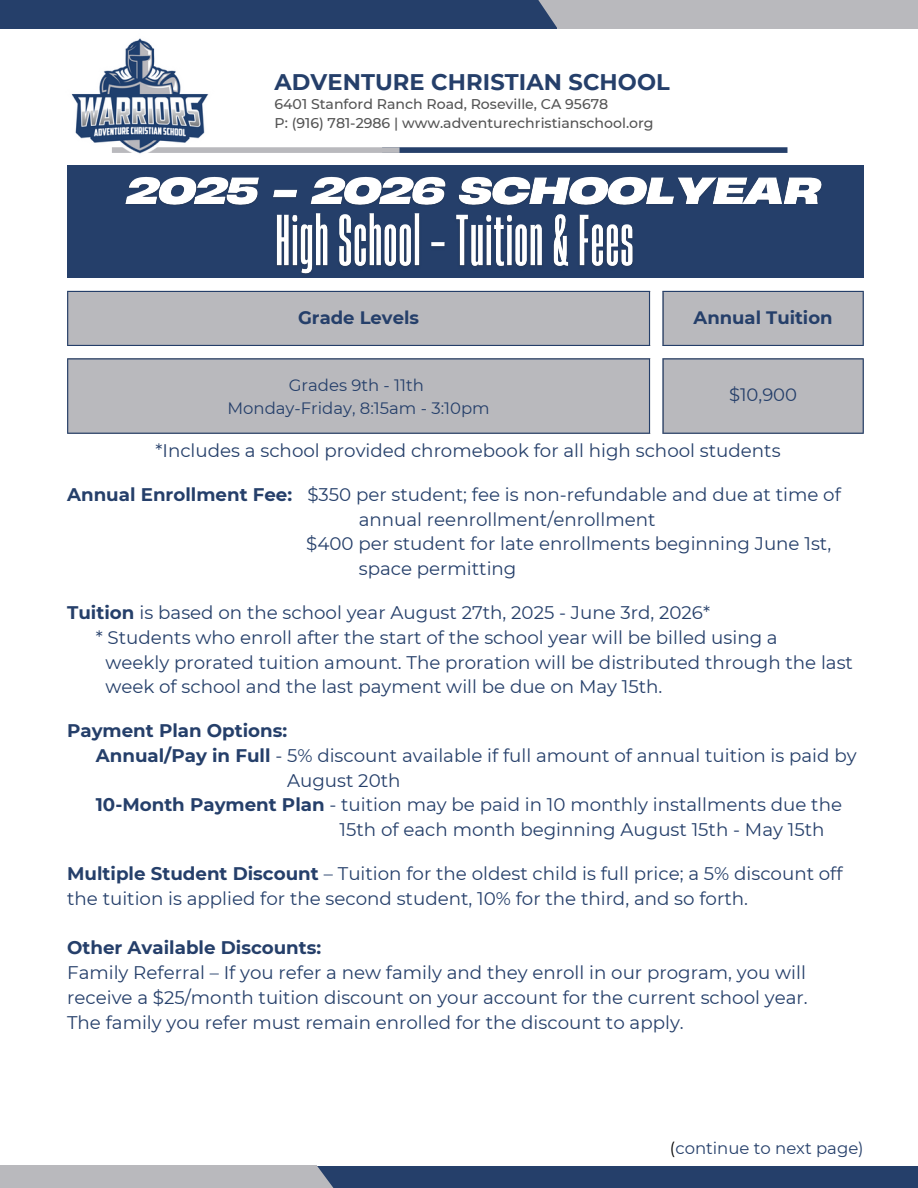
<style>
.page{position:relative;width:918px;height:1188px;background:#fff}
.page>*{position:absolute;margin:0;border:0;box-sizing:border-box;transform-origin:0 0}
.t1{font:700 22.5px "Montserrat";letter-spacing:.005em;color:#253f6a}
.t2{font:18.3px/24.8px "Montserrat";color:#253f6a}
.t3{font:700 18.3px "Montserrat";color:#253f6a}
.t4{font:700 18px "Montserrat";color:#253f6a}
.t5{font:18px "Montserrat";color:#253f6a}
.t6{font:16.5px "Montserrat";color:#253f6a}
.t7{font:500 14.1px "Montserrat";color:#545454}
.s1{font-weight:700}
.s2{color:#000}
</style>
<div class="page">
<div style="left:382px;top:147px;width:405px;height:6px;background:#253f6a"></div>
<div style="left:112px;top:147px;width:288px;height:6px;background:#b9b9bd"></div>
<div style="left:107px;top:1166px;width:811px;height:22px;background:#253f6a"></div>
<div style="left:0;top:1166px;width:317px;height:22px;background:#b9b9bd"></div>
<svg style="left:317px;top:1166px;width:17px;height:22px"></svg>
<div style="left:0;top:0;width:811px;height:28px;background:#253f6a"></div>
<div style="left:557px;top:0;width:361px;height:28px;background:#b9b9bd"></div>
<svg style="left:538px;top:0;width:19px;height:28px"></svg>
<img style="left:53px;top:28px;width:176px;height:126px">
<svg style="left:68px;top:291px;width:795px;height:143px;fill:#b9b9bd"></svg>
<hr style="left:67px;top:292px;width:1px;height:53px;background:#253f6a">
<hr style="left:649px;top:292px;width:1px;height:53px;background:#253f6a">
<hr style="left:67px;top:291px;width:583px;height:1px;background:#253f6a">
<hr style="left:67px;top:345px;width:583px;height:1px;background:#253f6a">
<hr style="left:662px;top:292px;width:2px;height:53px;background:#253f6a">
<hr style="left:863px;top:292px;width:1px;height:53px;background:#253f6a">
<hr style="left:662px;top:291px;width:202px;height:1px;background:#253f6a">
<hr style="left:662px;top:345px;width:202px;height:1px;background:#253f6a">
<hr style="left:67px;top:360px;width:1px;height:73px;background:#253f6a">
<hr style="left:649px;top:360px;width:1px;height:73px;background:#253f6a">
<hr style="left:67px;top:358px;width:583px;height:2px;background:#253f6a">
<hr style="left:67px;top:433px;width:583px;height:1px;background:#253f6a">
<hr style="left:662px;top:360px;width:2px;height:73px;background:#253f6a">
<hr style="left:863px;top:360px;width:1px;height:73px;background:#253f6a">
<hr style="left:662px;top:358px;width:202px;height:2px;background:#253f6a">
<hr style="left:662px;top:433px;width:202px;height:1px;background:#253f6a">
<div style="left:67px;top:165px;width:797px;height:113px;background:#253f6a"></div>
<img style="left:125px;top:176px;width:697px;height:29px">
<img style="left:269px;top:193px;width:370px;height:81px">
<p class="t1" style="left:275px;top:69px;width:397px">ADVENTURE CHRISTIAN SCHOOL</p>
<p class="t7" style="left:275px;top:96px;width:335px">6401 Stanford Ranch Road, Roseville, CA 95678</p>
<p class="t7" style="left:275px;top:115px;width:381px">P: (916) 781-2986 | www.adventurechristianschool.org</p>
<p class="t4" style="left:298px;top:306px;width:122px">Grade Levels</p>
<p class="t4" style="left:694px;top:306px;width:141px">Annual Tuition</p>
<p class="t6" style="left:289px;top:375px;width:137px">Grades 9th - 11th</p>
<p class="t6" style="left:227px;top:398px;width:264px">Monday-Friday, 8:15am - 3:10pm</p>
<p class="t5" style="left:729px;top:384px;width:70px">$10,900</p>
<p class="t2" style="left:155px;top:438px;width:627px">*Includes a school provided chromebook for all high school students</p>
<p class="t2" style="left:67px;top:482px;width:775px"><span class="s1">Annual Enrollment Fee:</span> $350 per student; fee is non-refundable and due at time of</p>
<p class="t2" style="left:359px;top:507px;width:298px">annual reenrollment/enrollment</p>
<p class="t2" style="left:306px;top:532px;width:527px">$400 per student for late enrollments beginning June 1st,</p>
<p class="t2" style="left:359px;top:556px;width:159px">space permitting</p>
<h4 class="t2" style="left:67px;top:600px;width:644px"><span class="s1">Tuition</span> is based on the school year August 27th, 2025 - June 3rd, 2026*</h4>
<h4 class="t2" style="left:96px;top:625px;width:683px">* Students who enroll after the start of the school year will be billed using a</h4>
<h4 class="t2" style="left:105px;top:650px;width:749px">weekly prorated tuition amount. The proration will be distributed through the last</h4>
<h4 class="t2" style="left:105px;top:674px;width:559px">week of school and the last payment will be due on May 15th.</h4>
<h4 class="t3" style="left:67px;top:720px;width:222px">Payment Plan Options:</h4>
<h4 class="t2" style="left:96px;top:743px;width:762px"><span class="s1">Annual/Pay in Full</span> - 5% discount available if full amount of annual tuition is paid by</h4>
<h4 class="t2" style="left:287px;top:768px;width:115px">August 20th</h4>
<h4 class="t2" style="left:96px;top:793px;width:748px"><span class="s1">10-Month Payment Plan</span> - tuition may be paid in 10 monthly installments due the</h4>
<h4 class="t2" style="left:340px;top:817px;width:486px">15th of each month beginning August 15th - May 15th</h4>
<h4 class="t2" style="left:67px;top:861px;width:777px"><span class="s1">Multiple Student Discount</span> – Tuition for the oldest child is full price; a 5% discount off the tuition is applied for the second student, 10% for the third, and so forth.</h4>
<h4 class="t2" style="left:67px;top:935px;width:742px"><span class="s1">Other Available Discounts:<br></span>Family Referral – If you refer a new family and they enroll in our program, you will receive a $25/month tuition discount on your account for the current school year.<br>The family you refer must remain enrolled for the discount to apply.</h4>
<p class="t6" style="left:670px;top:1138px;width:195px"><span class="s2">(</span>continue to next page)</p>
</div>
